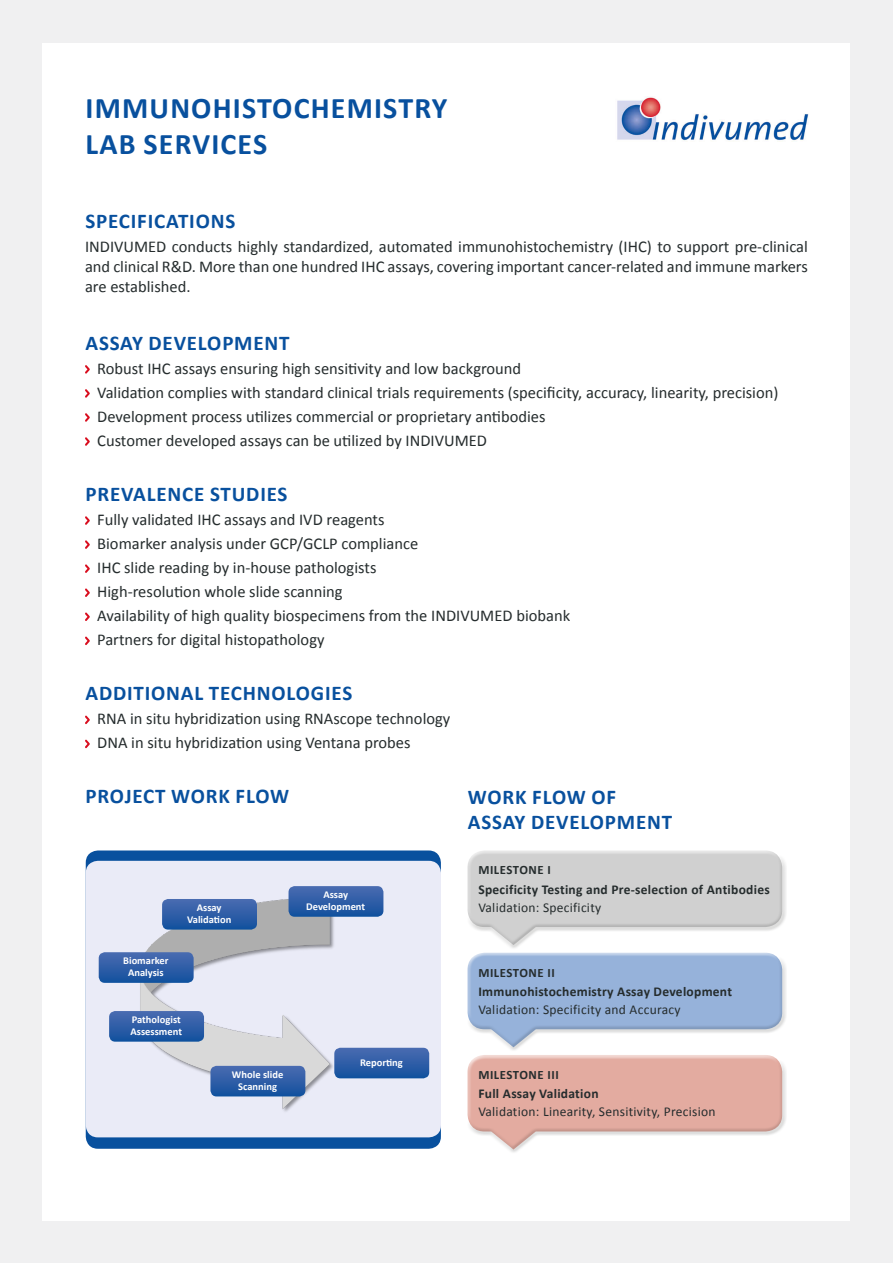
<style>
.page{position:relative;width:893px;height:1263px;background:#f0f0f1}
.page>*{position:absolute;margin:0;border:0;box-sizing:border-box;transform-origin:0 0}
.t1{font:700 30px/36px "Calibri";letter-spacing:.04em;color:#08509e}
.t2{font:700 21px/25.2px "Calibri";letter-spacing:.04em;color:#08509e}
.t3{font:16.5px/24px "Calibri";color:#252c2d}
.t4{font:700 13.5px "Calibri";letter-spacing:.02em;color:#252c2d}
.t5{font:13.5px "Calibri";letter-spacing:.02em;color:#252c2d}
.t6{font:700 12.75px "Calibri";letter-spacing:.04em;color:#252c2d}
.t7{font:700 10.5px/12px "Calibri";color:#fff;text-align:center}
</style>
<div class="page">
<div style="left:43px;top:43px;width:807px;height:1177px;background:#fff"></div>
<img style="left:617px;top:97px;width:192px;height:45px">
<svg style="left:85px;top:365px;width:5px;height:9px"></svg>
<svg style="left:85px;top:389px;width:5px;height:9px"></svg>
<svg style="left:85px;top:413px;width:5px;height:9px"></svg>
<svg style="left:85px;top:437px;width:5px;height:9px"></svg>
<svg style="left:85px;top:516px;width:5px;height:9px"></svg>
<svg style="left:85px;top:540px;width:5px;height:9px"></svg>
<svg style="left:85px;top:564px;width:5px;height:9px"></svg>
<svg style="left:85px;top:588px;width:5px;height:9px"></svg>
<svg style="left:85px;top:612px;width:5px;height:9px"></svg>
<svg style="left:85px;top:636px;width:5px;height:9px"></svg>
<svg style="left:85px;top:715px;width:5px;height:9px"></svg>
<svg style="left:85px;top:739px;width:5px;height:9px"></svg>
<div style="left:86px;top:850px;width:355px;height:299px;background:#08509e;border-radius:12px"></div>
<div style="left:86px;top:861px;width:355px;height:276px;background:#eaebf7;border-radius:12px"></div>
<img style="left:140px;top:895px;width:194px;height:217px">
<svg style="left:289px;top:886px;width:94px;height:31px;background:#3160a8"></svg>
<svg style="left:162px;top:899px;width:95px;height:30px;background:#305fa8"></svg>
<svg style="left:109px;top:1011px;width:95px;height:31px;background:#3261a8"></svg>
<svg style="left:210px;top:1066px;width:95px;height:30px;background:#305fa8"></svg>
<svg style="left:99px;top:952px;width:95px;height:31px;background:#3260a8"></svg>
<svg style="left:334px;top:1048px;width:95px;height:30px;background:#305fa8"></svg>
<div style="left:464px;top:847px;width:319px;height:74px;background:#fff;opacity:.75"></div>
<div style="left:466px;top:855px;width:320px;height:95px;background:#1d1d1b;opacity:.15"></div>
<div style="left:464px;top:948px;width:319px;height:75px;background:#fff;opacity:.75"></div>
<div style="left:466px;top:957px;width:320px;height:94px;background:#1d1d1b;opacity:.15"></div>
<div style="left:464px;top:1051px;width:319px;height:75px;background:#fff;opacity:.75"></div>
<div style="left:466px;top:1059px;width:320px;height:95px;background:#1d1d1b;opacity:.15"></div>
<h1 class="t1" style="left:86px;top:90px;width:363px">IMMUNOHISTOCHEMISTRY<br>LAB SERVICES</h1>
<p class="t2" style="left:85px;top:209px;width:151px">SPECIFICATIONS</p>
<p class="t3" style="left:85px;top:236px;width:724px;line-height:19.8px;text-align:justify">INDIVUMED conducts highly standardized, automated immunohistochemistry (IHC) to support pre-clinical and clinical R&amp;D. More than one hundred IHC assays, covering important cancer-related and immune markers are established.</p>
<p class="t2" style="left:85px;top:330px;width:206px">ASSAY DEVELOPMENT</p>
<p class="t3" style="left:97px;top:355px;width:683px">Robust IHC assays ensuring high sensitivity and low background<br>Validation complies with standard clinical trials requirements (specificity, accuracy, linearity, precision)<br>Development process utilizes commercial or proprietary antibodies<br>Customer developed assays can be utilized by INDIVUMED</p>
<p class="t2" style="left:85px;top:481px;width:204px">PREVALENCE STUDIES</p>
<p class="t3" style="left:97px;top:507px;width:474px">Fully validated IHC assays and IVD reagents<br>Biomarker analysis under GCP/GCLP compliance<br>IHC slide reading by in-house pathologists<br>High-resolution whole slide scanning<br>Availability of high quality biospecimens from the INDIVUMED biobank Partners for digital histopathology</p>
<p class="t2" style="left:85px;top:680px;width:268px">ADDITIONAL TECHNOLOGIES</p>
<p class="t3" style="left:97px;top:706px;width:355px">RNA in situ hybridization using RNAscope technology<br>DNA in situ hybridization using Ventana probes</p>
<p class="t2" style="left:85px;top:783px;width:205px">PROJECT WORK FLOW</p>
<p class="t2" style="left:468px;top:784px;width:206px">WORK FLOW OF<br>ASSAY DEVELOPMENT</p>
<p class="t7" style="left:323px;top:889px;width:26px">Assay</p>
<p class="t7" style="left:123px;top:954px;width:47px;line-height:12.6px">Biomarker<br>Analysis</p>
<p class="t7" style="left:197px;top:901px;width:26px">Assay</p>
<p class="t7" style="left:306px;top:901px;width:60px">Development</p>
<p class="t7" style="left:187px;top:913px;width:46px">Validation</p>
<p class="t7" style="left:131px;top:1014px;width:53px;text-align:left">Pathologist<br>Assessment</p>
<p class="t7" style="left:232px;top:1068px;width:53px">Whole slide<br>Scanning</p>
<p class="t7" style="left:360px;top:1056px;width:44px">Reporting</p>
<p class="t6" style="left:478px;top:862px;width:74px">MILESTONE I</p>
<p class="t4" style="left:478px;top:880px;width:293px">Specificity Testing and Pre-selection of Antibodies</p>
<p class="t5" style="left:478px;top:899px;width:124px">Validation: Specificity</p>
<p class="t6" style="left:478px;top:964px;width:78px">MILESTONE II</p>
<p class="t4" style="left:478px;top:983px;width:255px">Immunohistochemistry Assay Development</p>
<p class="t5" style="left:478px;top:1001px;width:204px">Validation: Specificity and Accuracy</p>
<p class="t6" style="left:478px;top:1066px;width:82px">MILESTONE III</p>
<p class="t4" style="left:478px;top:1085px;width:122px">Full Assay Validation</p>
<p class="t5" style="left:478px;top:1103px;width:239px">Validation: Linearity, Sensitivity, Precision</p>
</div>
